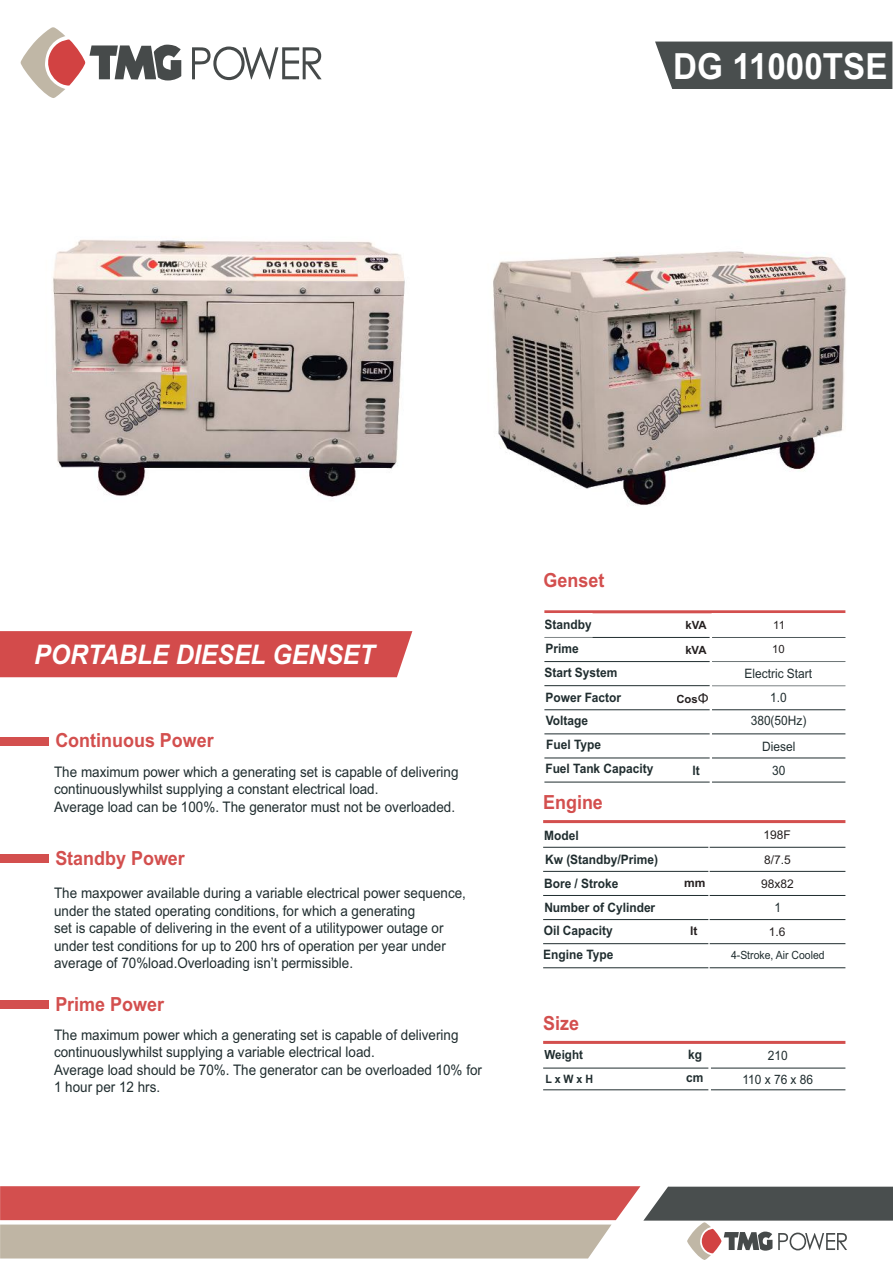
<style>
.page{position:relative;width:893px;height:1262px;background:#fff}
.page>*{position:absolute;margin:0;border:0;box-sizing:border-box;transform-origin:0 0}
.t1{font:700 36px "Arial";color:#fff;scale:.92 1}
.t2{font:italic 700 27px "Arial";color:#fff;scale:.92 1}
.t3{font:700 19.5px "Arial";color:#d34f4e;scale:.92 1}
.t4{font:14.55px/17.5px "Arial";color:#202d2f;scale:.92 1}
.t5{font:700 12.9px/24px "Arial";color:#202d2f;scale:.92 1}
.t6{font:12.9px/23.5px "Arial";color:#202d2f;text-align:center;scale:.92 1}
.t7{font:700 12.6px "Arial";color:#202d2f;scale:.92 1}
.t8{font:12px/24.5px "Arial";color:#241f1f}
.t9{font:700 12px "Arial";color:#241f1f}
.t10{font:700 11.55px "Arial";color:#202d2f;scale:.92 1}
.t11{font:11.4px "Arial";color:#202d2f;scale:.92 1}
.t12{font:700 11.4px "Arial";color:#241f1f}
.t13{font:11.4px "Arial";color:#241f1f}
.s1{font-family:"Arial Unicode MS";font-weight:400;font-size:13.5px}
</style>
<div class="page">
<div style="left:544px;top:661px;width:73px;height:24px;border:1px solid #fff"></div>
<div style="left:544px;top:685px;width:60px;height:25px;border:1px solid #fff"></div>
<div style="left:544px;top:710px;width:45px;height:24px;border:1px solid #fff"></div>
<div style="left:544px;top:734px;width:59px;height:24px;border:1px solid #fff"></div>
<div style="left:544px;top:758px;width:111px;height:24px;border:1px solid #fff"></div>
<div style="left:711px;top:685px;width:134px;height:25px;border:1px solid #fff"></div>
<div style="left:711px;top:710px;width:134px;height:24px;border:1px solid #fff"></div>
<div style="left:711px;top:734px;width:134px;height:24px;border:1px solid #fff"></div>
<div style="left:711px;top:758px;width:134px;height:24px;border:1px solid #fff"></div>
<div style="left:543px;top:822px;width:37px;height:25px;border:1px solid #fff"></div>
<div style="left:543px;top:847px;width:19px;height:24px;border:1px solid #fff"></div>
<div style="left:709px;top:822px;width:136px;height:25px;border:1px solid #fff"></div>
<div style="left:709px;top:847px;width:136px;height:24px;border:1px solid #fff"></div>
<div style="left:709px;top:919px;width:136px;height:24px;border:1px solid #fff"></div>
<div style="left:709px;top:943px;width:136px;height:24px;border:1px solid #fff"></div>
<div style="left:543px;top:1043px;width:65px;height:25px;border:1px solid #fff"></div>
<div style="left:543px;top:1068px;width:85px;height:21px;border:1px solid #fff"></div>
<div style="left:710px;top:1043px;width:135px;height:25px;border:1px solid #fff"></div>
<div style="left:710px;top:1068px;width:135px;height:21px;border:1px solid #fff"></div>
<div style="left:655px;top:42px;width:237px;height:47px;background:#494e4e"></div>
<div style="left:0;top:631px;width:412px;height:46px;background:#d34b4b"></div>
<div style="left:0;top:737px;width:49px;height:9px;background:#d34f4e"></div>
<svg style="left:0;top:1186px;width:893px;height:74px"></svg>
<svg style="left:21px;top:27px;width:160px;height:71px"></svg>
<svg style="left:192px;top:47px;width:129px;height:33px"></svg>
<hr style="left:544px;top:610px;width:301px;height:3px;background:#d34f4e">
<hr style="left:543px;top:820px;width:302px;height:3px;background:#d34f4e">
<hr style="left:543px;top:1040px;width:302px;height:3px;background:#d34f4e">
<hr style="left:544px;top:661px;width:165px;height:1px;background:#202d2f">
<hr style="left:712px;top:661px;width:133px;height:1px;background:#202d2f">
<hr style="left:543px;top:847px;width:165px;height:1px;background:#202d2f">
<hr style="left:709px;top:847px;width:136px;height:1px;background:#202d2f">
<hr style="left:543px;top:1067px;width:165px;height:1px;background:#202d2f">
<hr style="left:711px;top:1067px;width:134px;height:1px;background:#202d2f">
<hr style="left:544px;top:685px;width:165px;height:1px;background:#202d2f">
<hr style="left:712px;top:685px;width:133px;height:1px;background:#202d2f">
<hr style="left:543px;top:871px;width:165px;height:1px;background:#202d2f">
<hr style="left:709px;top:871px;width:136px;height:1px;background:#202d2f">
<hr style="left:543px;top:1089px;width:165px;height:1px;background:#202d2f">
<hr style="left:711px;top:1089px;width:134px;height:1px;background:#202d2f">
<hr style="left:544px;top:709px;width:165px;height:1px;background:#202d2f">
<hr style="left:712px;top:709px;width:133px;height:1px;background:#202d2f">
<hr style="left:543px;top:895px;width:165px;height:1px;background:#202d2f">
<hr style="left:709px;top:895px;width:136px;height:1px;background:#202d2f">
<hr style="left:544px;top:733px;width:165px;height:1px;background:#202d2f">
<hr style="left:712px;top:733px;width:133px;height:1px;background:#202d2f">
<hr style="left:543px;top:919px;width:165px;height:1px;background:#202d2f">
<hr style="left:709px;top:919px;width:136px;height:1px;background:#202d2f">
<hr style="left:544px;top:757px;width:165px;height:1px;background:#202d2f">
<hr style="left:712px;top:757px;width:133px;height:1px;background:#202d2f">
<hr style="left:543px;top:943px;width:165px;height:1px;background:#202d2f">
<hr style="left:709px;top:943px;width:136px;height:1px;background:#202d2f">
<hr style="left:544px;top:781px;width:165px;height:1px;background:#202d2f">
<hr style="left:712px;top:781px;width:133px;height:1px;background:#202d2f">
<hr style="left:543px;top:967px;width:165px;height:1px;background:#202d2f">
<hr style="left:709px;top:967px;width:136px;height:1px;background:#202d2f">
<div style="left:0;top:854px;width:49px;height:9px;background:#d34f4e"></div>
<div style="left:0;top:1000px;width:49px;height:9px;background:#d34f4e"></div>
<hr style="left:544px;top:637px;width:165px;height:1px;background:#202d2f">
<hr style="left:712px;top:637px;width:133px;height:1px;background:#202d2f">
<img style="left:493px;top:251px;width:353px;height:255px">
<img style="left:53px;top:239px;width:352px;height:258px">
<h1 class="t1" style="left:673px;top:52px;width:234px">DG 11000TSE</h1>
<h2 class="t2" style="left:34px;top:644px;width:372px">PORTABLE DIESEL GENSET</h2>
<h3 class="t3" style="left:55px;top:732px;width:174px">Continuous Power</h3>
<p class="t4" style="left:54px;top:764px;width:441px">The maximum power which a generating set is capable of delivering continuouslywhilst supplying a constant electrical load.<br>Average load can be 100%. The generator must not be overloaded.</p>
<h3 class="t3" style="left:55px;top:850px;width:142px">Standby Power</h3>
<p class="t4" style="left:54px;top:885px;width:449px">The maxpower available during a variable electrical power sequence, under the stated operating conditions, for which a generating<br>set is capable of delivering in the event of a utilitypower outage or under test conditions for up to 200 hrs of operation per year under average of 70%load.Overloading isn’t permissible.</p>
<h3 class="t3" style="left:55px;top:996px;width:120px">Prime Power</h3>
<p class="t4" style="left:54px;top:1027px;width:466px">The maximum power which a generating set is capable of delivering continuouslywhilst supplying a variable electrical load.<br>Average load should be 70%. The generator can be overloaded 10% for 1 hour per 12 hrs.</p>
<h3 class="t3" style="left:543px;top:573px;width:68px">Genset</h3>
<p class="t5" style="left:544px;top:613px;width:53px">Standby</p>
<p class="t5" style="left:544px;top:661px;width:85px;line-height:25.5px">Start System<br>Power Factor</p>
<p class="t5" style="left:545px;top:709px;width:119px">Voltage<br>Fuel Type<br>Fuel Tank Capacity</p>
<p class="t12" style="left:685px;top:621px;width:23px">kVA</p>
<p class="t13" style="left:773px;top:621px;width:13px">11</p>
<p class="t5" style="left:545px;top:638px;width:38px">Prime</p>
<p class="t12" style="left:685px;top:645px;width:23px">kVA</p>
<p class="t13" style="left:772px;top:645px;width:14px">10</p>
<p class="t6" style="left:744px;top:663px;width:75px">Electric Start<br>1.0<br>380(50Hz)</p>
<p class="t6" style="left:762px;top:735px;width:38px;line-height:24px">Diesel<br>30</p>
<p class="t12" style="left:676px;top:694px;width:34px">Cos<span class="s1">Φ</span></p>
<p class="t5" style="left:692px;top:759px;width:9px">lt</p>
<h3 class="t3" style="left:543px;top:794px;width:66px">Engine</h3>
<p class="t5" style="left:543px;top:824px;width:126px">Model<br>Kw (Standby/Prime)<br>Bore / Stroke<br>Number of Cylinder<br>Oil Capacity<br>Engine Type</p>
<h3 class="t3" style="left:543px;top:1015px;width:40px">Size</h3>
<p class="t7" style="left:544px;top:1049px;width:43px">Weight</p>
<p class="t10" style="left:545px;top:1074px;width:53px">L x W x H</p>
<p class="t9" style="left:684px;top:878px;width:23px">mm</p>
<p class="t9" style="left:690px;top:926px;width:9px">lt</p>
<p class="t8" style="left:763px;top:824px;width:29px">198F<br>8/7.5</p>
<p class="t8" style="left:761px;top:872px;width:34px">98x82</p>
<p class="t6" style="left:774px;top:897px;width:9px">1</p>
<p class="t11" style="left:731px;top:950px;width:103px">4-Stroke, Air Cooled</p>
<p class="t8" style="left:768px;top:920px;width:18px">1.6</p>
<p class="t5" style="left:688px;top:1043px;width:17px">kg</p>
<p class="t5" style="left:686px;top:1066px;width:20px">cm</p>
<p class="t6" style="left:742px;top:1045px;width:79px;line-height:23.1px">210<br>110 x 76 x 86</p>
</div>
